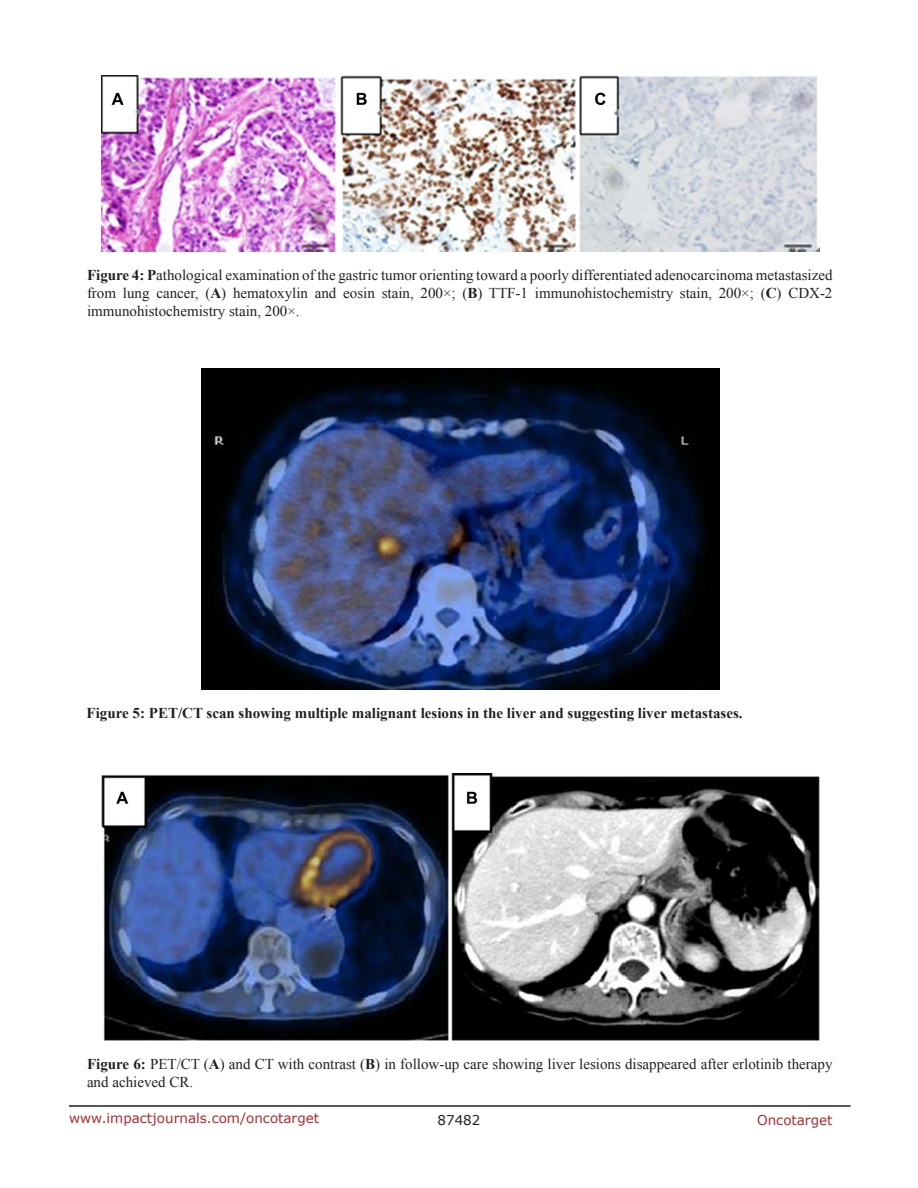
<style>
.page{position:relative;width:918px;height:1188px;background:#fff}
.page>*{position:absolute;margin:0;border:0;box-sizing:border-box;transform-origin:0 0}
.FigureText{font:15px/18px "Times New Roman";color:#231f20;text-align:justify}
.FigureText-2{font:700 15px "Times New Roman";color:#231f20}
.t1{font:13.5px "Verdana";color:#ac2b31}
.t2{font:13.5px "Verdana";color:#231f20}
.s1{font-weight:700}
</style>
<div class="page">
<hr style="left:69px;top:1105px;width:781px;height:2px;background:#231f20">
<img style="left:201px;top:369px;width:519px;height:321px">
<img style="left:101px;top:76px;width:719px;height:176px">
<img style="left:102px;top:774px;width:717px;height:267px">
<p class="FigureText" style="left:87px;top:265px;width:747px"><span class="s1">Figure 4: P</span>athological examination of the gastric tumor orienting toward a poorly differentiated adenocarcinoma metastasized from lung cancer, (<span class="s1">A</span>) hematoxylin and eosin stain, 200×; (<span class="s1">B</span>) TTF-1 immunohistochemistry stain, 200×; (<span class="s1">C</span>) CDX-2 immunohistochemistry stain, 200×.</p>
<p class="FigureText-2" style="left:87px;top:702px;width:658px">Figure 5: PET/CT scan showing multiple malignant lesions in the liver and suggesting liver metastases.</p>
<p class="FigureText" style="left:87px;top:1055px;width:747px"><span class="s1">Figure 6:</span> PET/CT (<span class="s1">A</span>) and CT with contrast (<span class="s1">B</span>) in follow-up care showing liver lesions disappeared after erlotinib therapy and achieved CR.</p>
<p class="t1" style="left:69px;top:1109px;width:252px">www.impactjournals.com/oncotarget</p>
<p class="t2" style="left:438px;top:1111px;width:44px">87482</p>
<p class="t1" style="left:757px;top:1111px;width:77px">Oncotarget</p>
</div>
